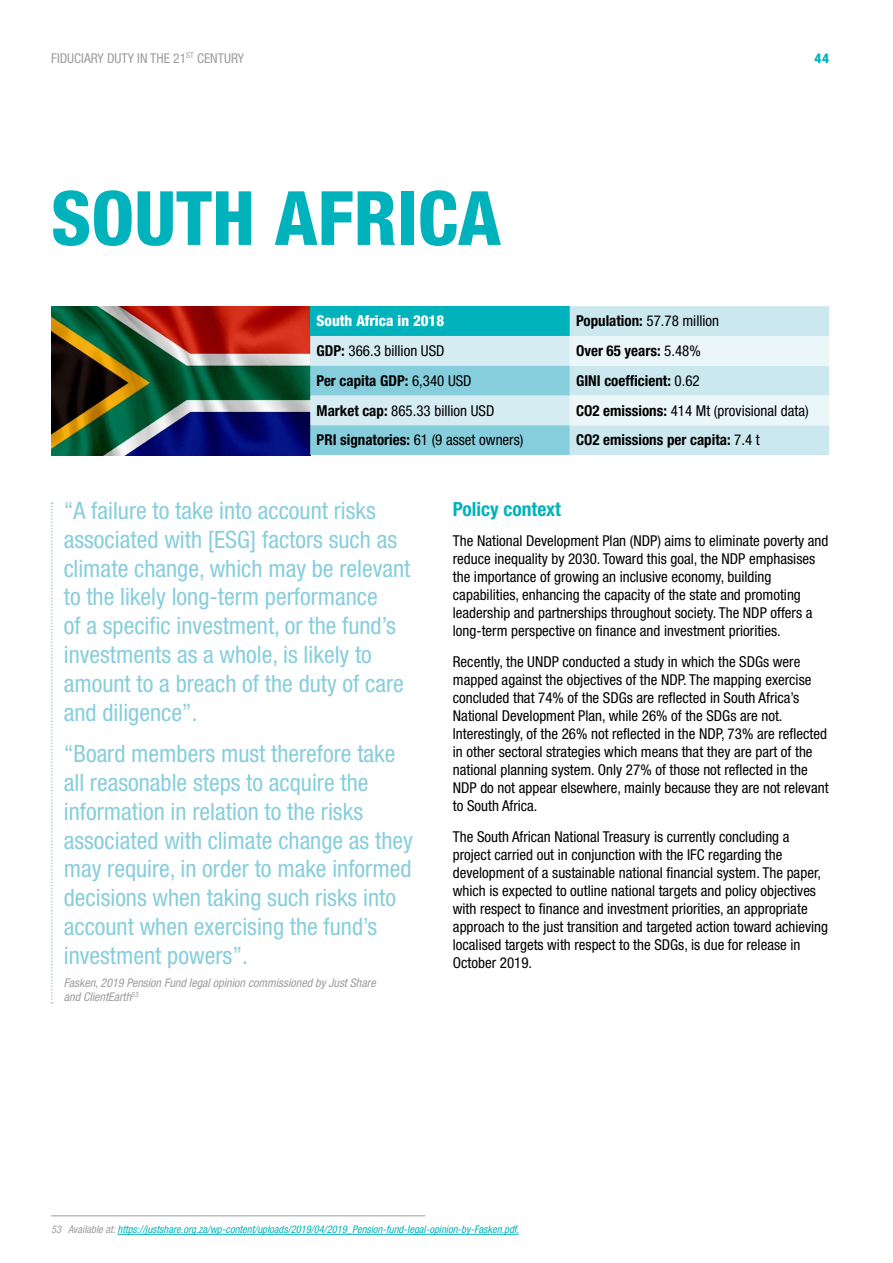
<style>
.page{position:relative;width:893px;height:1263px;background:#fff}
.page>*{position:absolute;margin:0;border:0;box-sizing:border-box;transform-origin:0 0}
.t1{font:800 condensed 75px "Helvetica Neue LT Pro";color:#00b2bb}
.t2{font:condensed 24px/28.8px "Helvetica Neue LT Std";color:#87cedc}
.t3{font:700 condensed 19.5px "Helvetica Neue LT Pro";color:#00b2bb}
.t4{font:condensed 15px/18px "Helvetica Neue LT Std";color:#000}
.t5{font:700 condensed 15px "Helvetica Neue LT Pro";color:#000}
.t6{font:800 condensed 15px "Helvetica Neue LT Pro";color:#fff}
.t7{font:condensed 13.5px "Helvetica Neue LT Std";color:#9d9d9c}
.t8{font:800 condensed 13.5px "Helvetica Neue LT Pro";color:#00b2bb}
.t9{font:italic condensed 12px/14.4px "Helvetica Neue LT Std";color:#9d9d9c}
.t10{font:italic condensed 10.5px "Helvetica Neue LT Std";color:#00b2bb}
.s1{font-family:"Helvetica Neue LT Pro";font-weight:700}
.s2{font-family:"Helvetica Neue LT Std";font-weight:400}
.s3{color:#9d9d9c}
</style>
<div class="page">
<svg style="left:51px;top:502px;width:2px;height:501px"></svg>
<img style="left:51px;top:306px;width:259px;height:149px">
<hr style="left:51px;top:1215px;width:374px;height:1px;background:#9d9d9c">
<hr style="left:117px;top:1234px;width:402px;height:1px;background:#00b2bb">
<svg style="left:310px;top:306px;width:519px;height:149px;background:#b1e1e8"></svg>
<p class="t7" style="left:51px;top:50px;width:195px">FIDUCIARY DUTY IN THE 21<sup>ST</sup> CENTURY</p>
<p class="t8" style="left:814px;top:50px;width:16px">44</p>
<h1 class="t1" style="left:51px;top:172px;width:451px">SOUTH AFRICA</h1>
<p class="t6" style="left:317px;top:312px;width:129px">South Africa in 2018</p>
<p class="t4" style="left:576px;top:312px;width:145px"><span class="s1">Population:</span> 57.78 million</p>
<p class="t4" style="left:317px;top:342px;width:129px"><span class="s1">GDP:</span> 366.3 billion USD</p>
<p class="t5" style="left:576px;top:342px;width:126px">Over 65 years: <span class="s2">5.48%</span></p>
<p class="t5" style="left:317px;top:371px;width:157px">Per capita GDP: <span class="s2">6,340 USD</span></p>
<p class="t5" style="left:576px;top:371px;width:125px">GINI coefficient: <span class="s2">0.62</span></p>
<p class="t4" style="left:317px;top:401px;width:179px"><span class="s1">Market cap:</span> 865.33 billion USD</p>
<p class="t4" style="left:576px;top:401px;width:234px"><span class="s1">CO2 emissions:</span> 414 Mt (provisional data)</p>
<p class="t4" style="left:317px;top:431px;width:208px"><span class="s1">PRI signatories:</span> 61 (9 asset owners)</p>
<p class="t5" style="left:576px;top:431px;width:185px">CO2 emissions per capita: <span class="s2">7.4 t</span></p>
<p class="t2" style="left:64px;top:496px;width:348px">“A failure to take into account risks associated with [ESG] factors such as climate change, which may be relevant to the likely long-term performance<br>of a specific investment, or the fund’s investments as a whole, is likely to amount to a breach of the duty of care and diligence”.</p>
<p class="t2" style="left:64px;top:739px;width:351px">“Board members must therefore take all reasonable steps to acquire the information in relation to the risks associated with climate change as they may require, in order to make informed decisions when taking such risks into account when exercising the fund’s investment powers”.</p>
<p class="t9" style="left:64px;top:975px;width:313px">Fasken, 2019 Pension Fund legal opinion commissioned by Just Share and ClientEarth<sup>53</sup></p>
<h3 class="t3" style="left:453px;top:497px;width:110px">Policy context</h3>
<p class="t4" style="left:453px;top:532px;width:377px">The National Development Plan (NDP) aims to eliminate poverty and reduce inequality by 2030. Toward this goal, the NDP emphasises the importance of growing an inclusive economy, building capabilities, enhancing the capacity of the state and promoting leadership and partnerships throughout society. The NDP offers a long-term perspective on finance and investment priorities.</p>
<p class="t4" style="left:453px;top:653px;width:377px">Recently, the UNDP conducted a study in which the SDGs were mapped against the objectives of the NDP. The mapping exercise concluded that 74% of the SDGs are reflected in South Africa’s National Development Plan, while 26% of the SDGs are not.<br>Interestingly, of the 26% not reflected in the NDP, 73% are reflected in other sectoral strategies which means that they are part of the national planning system. Only 27% of those not reflected in the NDP do not appear elsewhere, mainly because they are not relevant to South Africa.</p>
<p class="t4" style="left:453px;top:828px;width:377px">The South African National Treasury is currently concluding a project carried out in conjunction with the IFC regarding the development of a sustainable national financial system. The paper, which is expected to outline national targets and policy objectives with respect to finance and investment priorities, an appropriate approach to the just transition and targeted action toward achieving localised targets with respect to the SDGs, is due for release in October 2019.</p>
<p class="t10" style="left:51px;top:1223px;width:470px"><span class="s3">53 Available at:</span> https://justshare.org.za/wp-content/uploads/2019/04/2019_Pension-fund-legal-opinion-by-Fasken.pdf.</p>
</div>
